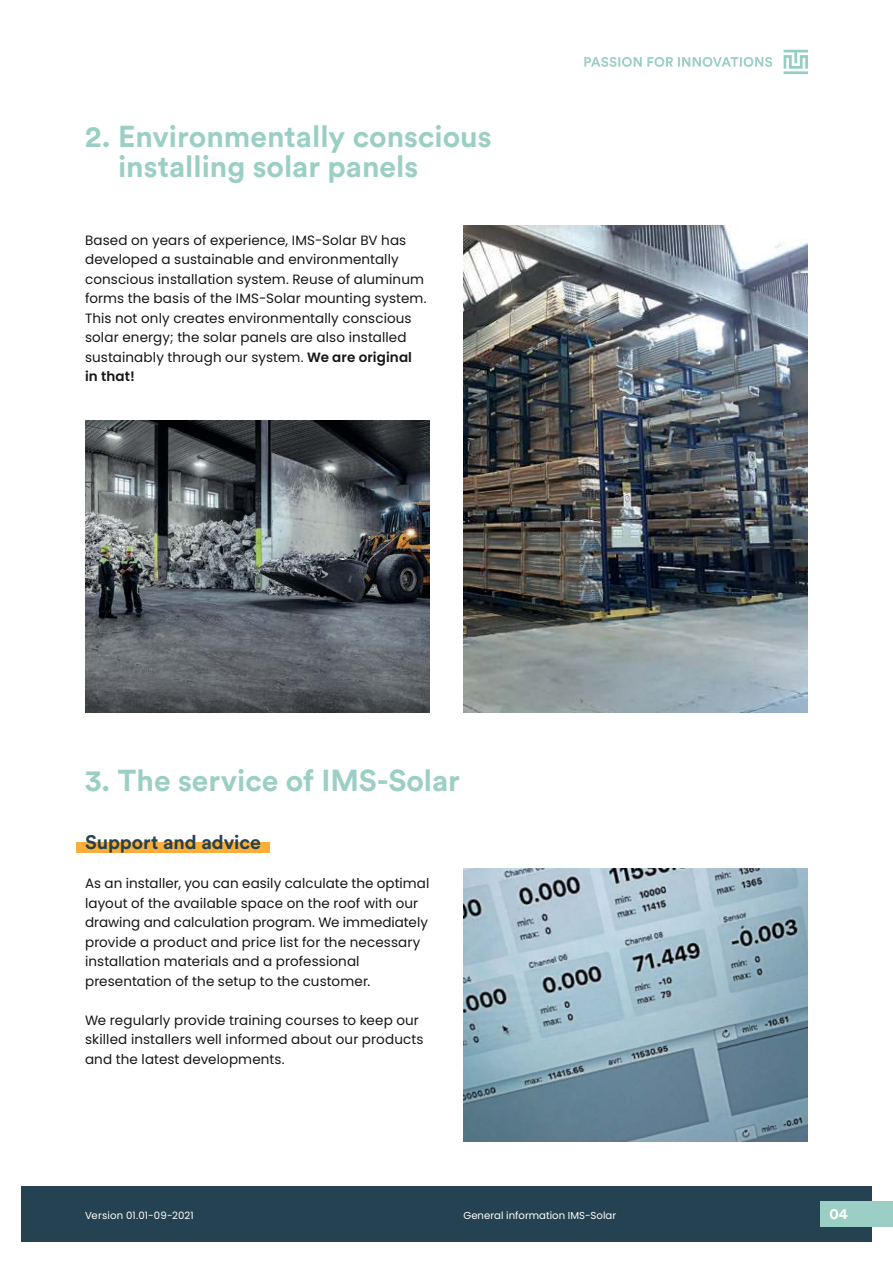
<style>
.page{position:relative;width:893px;height:1263px;background:#fff}
.page>*{position:absolute;margin:0;border:0;box-sizing:border-box;transform-origin:0 0}
.t1{font:700 30px/30px "Circular Std";color:#9bcfc5}
.t2{font:700 19.5px "Circular Std";letter-spacing:-.005em;color:#244251}
.t3{font:700 15px "Circular Std";color:#fff}
.t4{font:13.5px/19.5px "Poppins";letter-spacing:.01em;color:#151616}
.t5{font:10.2px "Poppins";color:#fff}
.s1{font-weight:600}
</style>
<div class="page">
<div style="left:21px;top:1186px;width:851px;height:56px;background:#244251"></div>
<div style="left:821px;top:1201px;width:72px;height:26px;background:#9bcfc5"></div>
<svg style="left:584px;top:57px;width:188px;height:10px"></svg>
<svg style="left:784px;top:50px;width:24px;height:24px"></svg>
<img style="left:463px;top:225px;width:345px;height:488px">
<img style="left:85px;top:420px;width:344px;height:293px">
<img style="left:463px;top:869px;width:345px;height:273px">
<div style="left:77px;top:842px;width:193px;height:11px;background:#fbaf3a"></div>
<h1 class="t1" style="left:118px;top:124px;width:375px;text-indent:-33px">2. Environmentally conscious installing solar panels</h1>
<p class="t4" style="left:85px;top:231px;width:343px">Based on years of experience, IMS-Solar BV has developed a sustainable and environmentally conscious installation system. Reuse of aluminum forms the basis of the IMS-Solar mounting system.<br>This not only creates environmentally conscious solar energy; the solar panels are also installed sustainably through our system. <span class="s1">We are original in that!</span></p>
<h1 class="t1" style="left:85px;top:768px;width:376px">3. The service of IMS-Solar</h1>
<h2 class="t2" style="left:85px;top:835px;width:177px">Support and advice</h2>
<p class="t4" style="left:85px;top:875px;width:346px">As an installer, you can easily calculate the optimal layout of the available space on the roof with our drawing and calculation program. We immediately provide a product and price list for the necessary installation materials and a professional presentation of the setup to the customer.</p>
<p class="t4" style="left:85px;top:1011px;width:340px">We regularly provide training courses to keep our skilled installers well informed about our products and the latest developments.</p>
<p class="t5" style="left:85px;top:1210px;width:110px">Version 01.01-09-2021</p>
<p class="t5" style="left:463px;top:1210px;width:154px">General information IMS-Solar</p>
<p class="t3" style="left:829px;top:1208px;width:20px">04</p>
</div>
